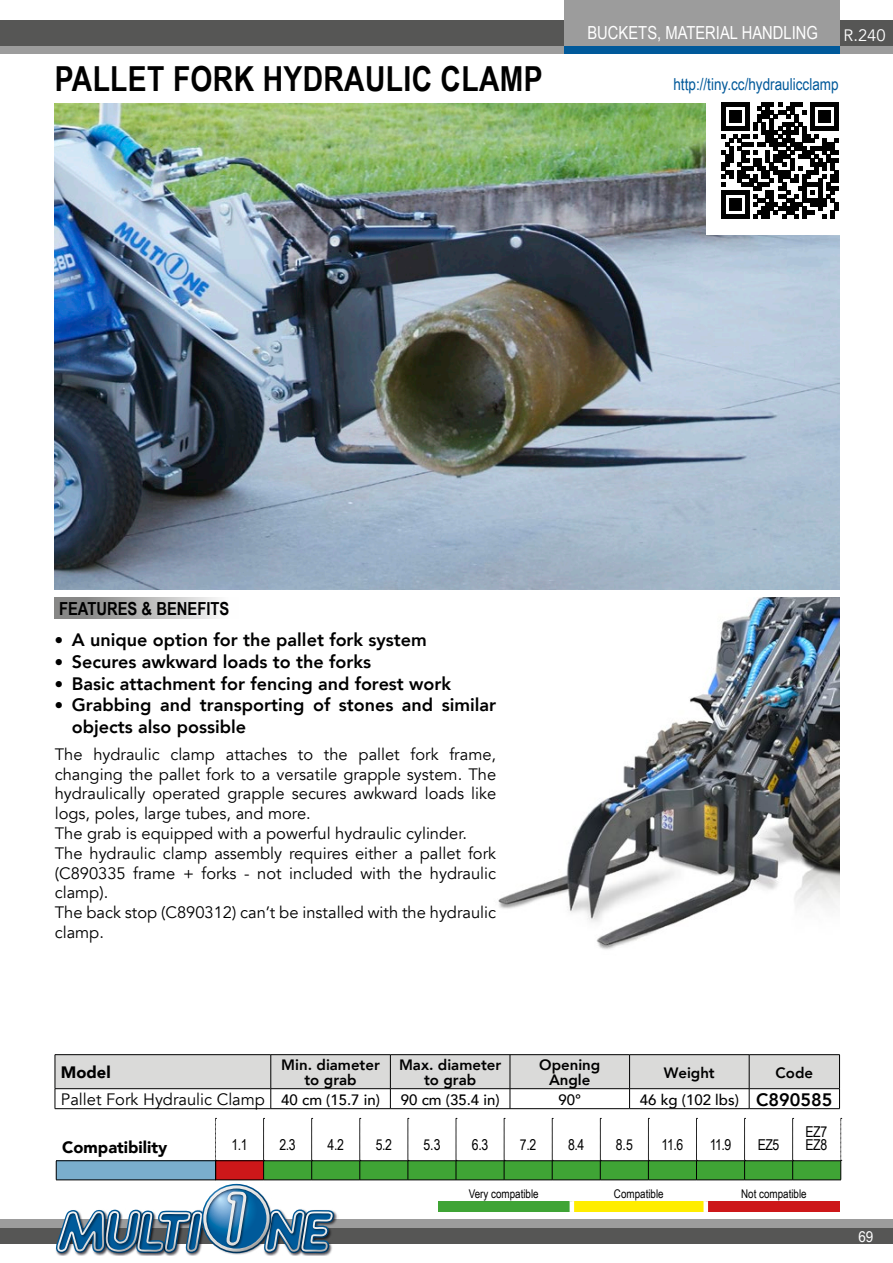
<style>
.page{position:relative;width:893px;height:1263px;background:#fff}
.page>*{position:absolute;margin:0;border:0;box-sizing:border-box;transform-origin:0 0}
.nome_accessorio{font:700 34.5px "Arial Narrow";letter-spacing:.01em;color:#000}
.codice{font:800 18px/21.6px "Avenir";color:#000}
.categoria_accessori{font:18px "Arial Narrow";color:#fff}
.titolo_features{font:700 18px "Arial Narrow";color:#000}
.Testo_descrizione{font:16.5px/19.8px "Avenir";color:#000;text-align:justify}
.t1{font:16.5px "Arial Narrow";color:#00599a}
.modelli-accessori{font:16.5px "Avenir";color:#000}
.titolo_tabella_acces{font:900 16.5px "Avenir";color:#000}
.t2{font:16.5px "Avenir";color:#fff}
.nome_dato{font:800 15px "Avenir";color:#000}
.tab_nome_macchine{font:15px "Arial Narrow";letter-spacing:-.03em;color:#000}
.valore_dato{font:500 15px "Avenir";color:#000}
.t3{font:14.85px "Arial Narrow";color:#fff;scale:1.11 1}
.t4{font:12px "Arial Narrow";color:#000}
.s1{font-family:"Tahoma";font-weight:400}
</style>
<div class="page">
<div style="left:0;top:45px;width:893px;height:9px;background:#9c9c9c"></div>
<div style="left:564px;top:45px;width:276px;height:9px;background:#00599a"></div>
<div style="left:0;top:20px;width:893px;height:25px;background:#565655"></div>
<div style="left:0;top:1219px;width:893px;height:9px;background:#9c9c9c"></div>
<div style="left:0;top:1228px;width:893px;height:16px;background:#565655"></div>
<div style="left:564px;top:0;width:276px;height:45px;background:#9c9c9c"></div>
<img style="left:498px;top:597px;width:341px;height:353px">
<img style="left:54px;top:103px;width:785px;height:486px">
<svg style="left:55px;top:1055px;width:785px;height:53px"></svg>
<hr style="left:55px;top:1108px;width:216px;height:1px;background:#000">
<hr style="left:271px;top:1108px;width:119px;height:1px;background:#000">
<hr style="left:390px;top:1108px;width:120px;height:1px;background:#000">
<hr style="left:510px;top:1108px;width:120px;height:1px;background:#000">
<hr style="left:630px;top:1108px;width:119px;height:1px;background:#000">
<hr style="left:749px;top:1108px;width:91px;height:1px;background:#000">
<hr style="left:55px;top:1054px;width:216px;height:1px;background:#000">
<hr style="left:55px;top:1055px;width:1px;height:33px;background:#000">
<hr style="left:271px;top:1054px;width:119px;height:1px;background:#000">
<hr style="left:390px;top:1054px;width:120px;height:1px;background:#000">
<hr style="left:510px;top:1054px;width:120px;height:1px;background:#000">
<hr style="left:630px;top:1054px;width:119px;height:1px;background:#000">
<hr style="left:749px;top:1054px;width:91px;height:1px;background:#000">
<hr style="left:839px;top:1055px;width:1px;height:33px;background:#000">
<hr style="left:55px;top:1088px;width:216px;height:1px;background:#000">
<div style="left:55px;top:597px;width:184px;height:22px;background:linear-gradient(to right,#767674,#fff)"></div>
<svg style="left:55px;top:1118px;width:787px;height:138px"></svg>
<hr style="left:56px;top:1179px;width:160px;height:1px;background:#000">
<hr style="left:570px;top:1186px;width:4px;height:15px;background:#fff">
<div style="left:703px;top:1186px;width:5px;height:15px;background:#fff"></div>
<div style="left:706px;top:86px;width:148px;height:149px;background:#fff"></div>
<svg style="left:722px;top:102px;width:116px;height:117px"></svg>
<p class="nome_accessorio" style="left:55px;top:53px;width:489px">PALLET FORK HYDRAULIC CLAMP</p>
<p class="categoria_accessori" style="left:587px;top:20px;width:232px">BUCKETS, MATERIAL HANDLING</p>
<p class="t2" style="left:844px;top:25px;width:43px">R.240</p>
<p class="t1" style="left:673px;top:72px;width:167px">http://tiny.cc/hydraulicclamp</p>
<p class="titolo_features" style="left:59px;top:595px;width:172px">FEATURES &amp; BENEFITS</p>
<p class="codice" style="left:55px;top:629px;width:374px"><span class="s1">•</span> A unique option for the pallet fork system</p>
<p class="codice" style="left:55px;top:651px;width:318px"><span class="s1">•</span> Secures awkward loads to the forks</p>
<p class="codice" style="left:55px;top:672px;width:398px"><span class="s1">•</span> Basic attachment for fencing and forest work</p>
<p class="codice" style="left:72px;top:694px;width:426px;text-indent:-17px"><span class="s1">•</span> Grabbing and transporting of stones and similar objects also possible</p>
<p class="Testo_descrizione" style="left:55px;top:744px;width:443px">The hydraulic clamp attaches to the pallet fork frame, changing the pallet fork to a versatile grapple system. The hydraulically operated grapple secures awkward loads like logs, poles, large tubes, and more.</p>
<p class="Testo_descrizione" style="left:55px;top:824px;width:414px">The grab is equipped with a powerful hydraulic cylinder.</p>
<p class="Testo_descrizione" style="left:55px;top:843px;width:443px">The hydraulic clamp assembly requires either a pallet fork (C890335 frame + forks - not included with the hydraulic clamp).</p>
<p class="Testo_descrizione" style="left:55px;top:903px;width:443px">The back stop (C890312) can’t be installed with the hydraulic clamp.</p>
<p class="titolo_tabella_acces" style="left:61px;top:1058px;width:51px">Model</p>
<p class="nome_dato" style="left:281px;top:1053px;width:100px">Min. diameter</p>
<p class="nome_dato" style="left:304px;top:1068px;width:54px">to grab</p>
<p class="nome_dato" style="left:399px;top:1053px;width:104px">Max. diameter</p>
<p class="nome_dato" style="left:424px;top:1068px;width:54px">to grab</p>
<p class="nome_dato" style="left:539px;top:1053px;width:63px">Opening</p>
<p class="nome_dato" style="left:549px;top:1068px;width:43px">Angle</p>
<p class="nome_dato" style="left:664px;top:1061px;width:52px">Weight</p>
<p class="nome_dato" style="left:776px;top:1061px;width:39px">Code</p>
<p class="modelli-accessori" style="left:61px;top:1090px;width:206px">Pallet Fork Hydraulic Clamp</p>
<p class="valore_dato" style="left:281px;top:1086px;width:100px">40 cm (15.7 in)</p>
<p class="valore_dato" style="left:401px;top:1086px;width:100px">90 cm (35.4 in)</p>
<p class="valore_dato" style="left:558px;top:1086px;width:24px">90°</p>
<p class="valore_dato" style="left:640px;top:1086px;width:100px">46 kg (102 lbs)</p>
<p class="codice" style="left:756px;top:1089px;width:78px">C890585</p>
<p class="titolo_tabella_acces" style="left:62px;top:1133px;width:107px">Compatibility</p>
<p class="tab_nome_macchine" style="left:231px;top:1133px;width:18px">1.1</p>
<p class="tab_nome_macchine" style="left:279px;top:1133px;width:18px">2.3</p>
<p class="tab_nome_macchine" style="left:328px;top:1133px;width:18px">4.2</p>
<p class="tab_nome_macchine" style="left:376px;top:1133px;width:18px">5.2</p>
<p class="tab_nome_macchine" style="left:423px;top:1133px;width:19px">5.3</p>
<p class="tab_nome_macchine" style="left:472px;top:1133px;width:18px">6.3</p>
<p class="tab_nome_macchine" style="left:520px;top:1133px;width:18px">7.2</p>
<p class="tab_nome_macchine" style="left:568px;top:1133px;width:18px">8.4</p>
<p class="tab_nome_macchine" style="left:616px;top:1133px;width:19px">8.5</p>
<p class="tab_nome_macchine" style="left:661px;top:1133px;width:23px">11.6</p>
<p class="tab_nome_macchine" style="left:710px;top:1133px;width:23px">11.9</p>
<p class="tab_nome_macchine" style="left:758px;top:1133px;width:23px">EZ5</p>
<p class="tab_nome_macchine" style="left:805px;top:1121px;width:23px">EZ7</p>
<p class="tab_nome_macchine" style="left:805px;top:1133px;width:23px">EZ8</p>
<p class="t4" style="left:469px;top:1185px;width:72px">Very compatible</p>
<p class="t4" style="left:614px;top:1185px;width:51px">Compatible</p>
<p class="t4" style="left:741px;top:1185px;width:67px">Not compatible</p>
<p class="t3" style="left:858px;top:1226px;width:15px">69</p>
</div>
